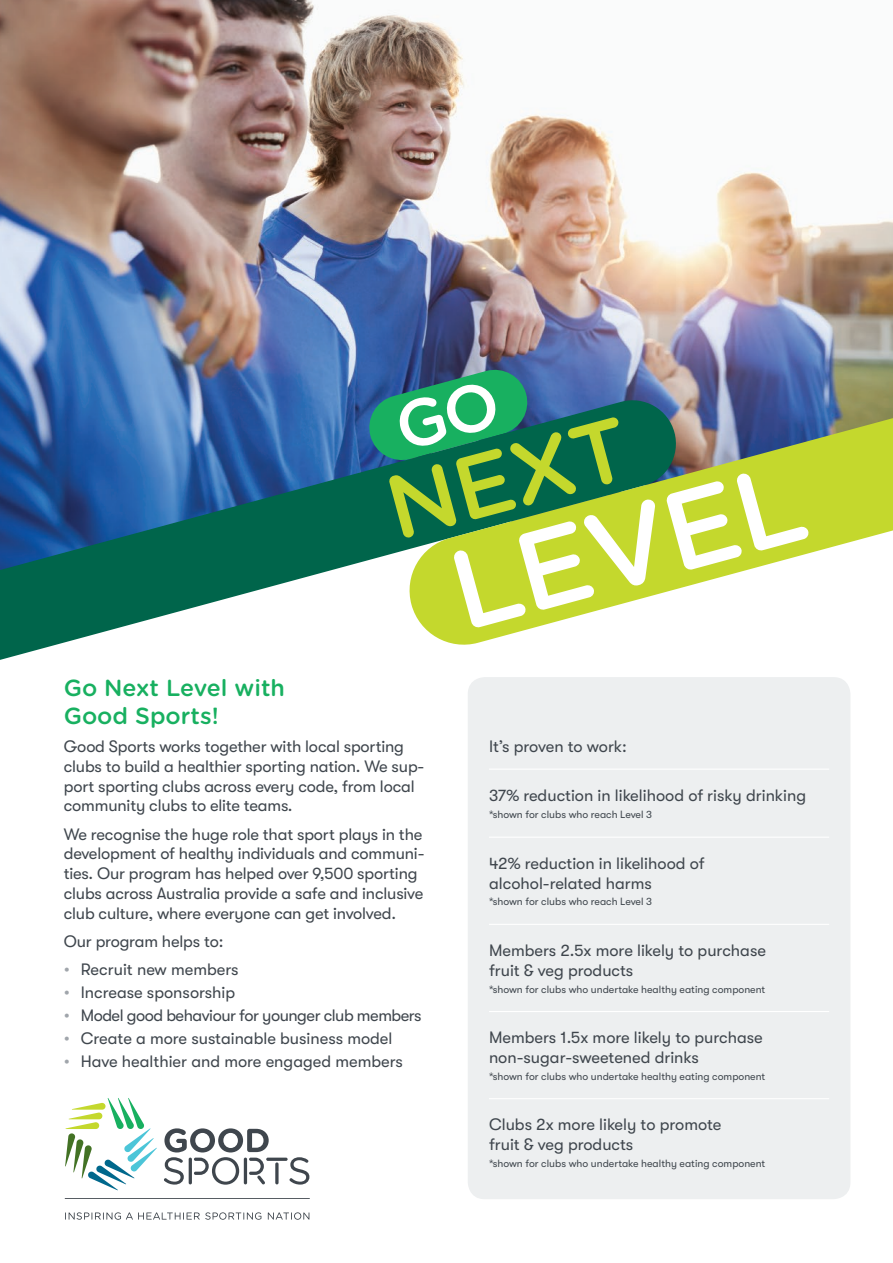
<style>
.page{position:relative;width:893px;height:1263px;background:#fff}
.page>*{position:absolute;margin:0;border:0;box-sizing:border-box;transform-origin:0 0}
.t1{font:500 23.25px/27.9px "Gotham Rounded";color:#18b060}
.t2{font:16.5px/19.8px "GT Walsheim";letter-spacing:-.01em;color:#3f464d}
.t3{font:16.5px "GT Walsheim";letter-spacing:-.03em;color:#3f464d}
.t4{font:10.5px "GT Walsheim";color:#3f464d}
.s1{font-size:17.25px;color:#a0a5ab}
</style>
<div class="page">
<img style="left:0;top:0;width:893px;height:406px">
<svg style="left:0;top:396px;width:681px;height:285px"></svg>
<svg style="left:404px;top:406px;width:489px;height:245px"></svg>
<svg style="left:366px;top:366px;width:289px;height:262px"></svg>
<svg style="left:666px;top:473px;width:143px;height:97px"></svg>
<div style="left:468px;top:677px;width:382px;height:522px;background:#edeff0;border-radius:17px"></div>
<hr style="left:489px;top:768px;width:340px;height:2px;background:#fff">
<hr style="left:489px;top:837px;width:340px;height:1px;background:#fff">
<hr style="left:489px;top:924px;width:340px;height:1px;background:#fff">
<hr style="left:489px;top:1011px;width:340px;height:1px;background:#fff">
<hr style="left:489px;top:1098px;width:340px;height:1px;background:#fff">
<svg style="left:65px;top:1098px;width:92px;height:92px"></svg>
<hr style="left:65px;top:1198px;width:245px;height:1px;background:#3f464d">
<svg style="left:290px;top:1157px;width:19px;height:27px"></svg>
<svg style="left:275px;top:1162px;width:4px;height:22px"></svg>
<svg style="left:266px;top:1157px;width:22px;height:4px"></svg>
<svg style="left:164px;top:1128px;width:105px;height:57px"></svg>
<svg style="left:65px;top:1212px;width:196px;height:8px"></svg>
<svg style="left:268px;top:1212px;width:41px;height:8px"></svg>
<h1 class="t1" style="left:64px;top:672px;width:223px">Go Next Level with<br>Good Sports!</h1>
<p class="t2" style="left:64px;top:736px;width:362px">Good Sports works together with local sporting clubs to build a healthier sporting nation. We sup&shy;port sporting clubs across every code, from local community clubs to elite teams.</p>
<p class="t2" style="left:64px;top:824px;width:362px">We recognise the huge role that sport plays in the development of healthy individuals and communi&shy;ties. Our program has helped over 9,500 sporting clubs across Australia provide a safe and inclusive club culture, where everyone can get involved.</p>
<p class="t2" style="left:64px;top:932px;width:161px">Our program helps to:</p>
<p class="t2" style="left:64px;top:960px;width:176px"><span class="s1">•</span> Recruit new members</p>
<p class="t2" style="left:64px;top:983px;width:173px"><span class="s1">•</span> Increase sponsorship</p>
<p class="t3" style="left:64px;top:1006px;width:359px"><span class="s1">•</span> Model good behaviour for younger club members</p>
<p class="t2" style="left:64px;top:1029px;width:330px"><span class="s1">•</span> Create a more sustainable business model</p>
<p class="t2" style="left:64px;top:1052px;width:341px"><span class="s1">•</span> Have healthier and more engaged members</p>
<p class="t2" style="left:489px;top:737px;width:139px">It’s proven to work:</p>
<p class="t2" style="left:489px;top:785px;width:319px">37% reduction in likelihood of risky drinking</p>
<p class="t4" style="left:489px;top:808px;width:165px">*shown for clubs who reach Level 3</p>
<p class="t2" style="left:489px;top:853px;width:217px">42% reduction in likelihood of alcohol-related harms</p>
<p class="t4" style="left:489px;top:896px;width:165px">*shown for clubs who reach Level 3</p>
<p class="t2" style="left:489px;top:940px;width:278px">Members 2.5x more likely to purchase fruit &amp; veg products</p>
<p class="t4" style="left:489px;top:983px;width:278px">*shown for clubs who undertake healthy eating component</p>
<p class="t2" style="left:489px;top:1028px;width:275px">Members 1.5x more likely to purchase non-sugar-sweetened drinks</p>
<p class="t4" style="left:489px;top:1070px;width:278px">*shown for clubs who undertake healthy eating component</p>
<p class="t2" style="left:489px;top:1115px;width:234px">Clubs 2x more likely to promote fruit &amp; veg products</p>
<p class="t4" style="left:489px;top:1157px;width:278px">*shown for clubs who undertake healthy eating component</p>
</div>
